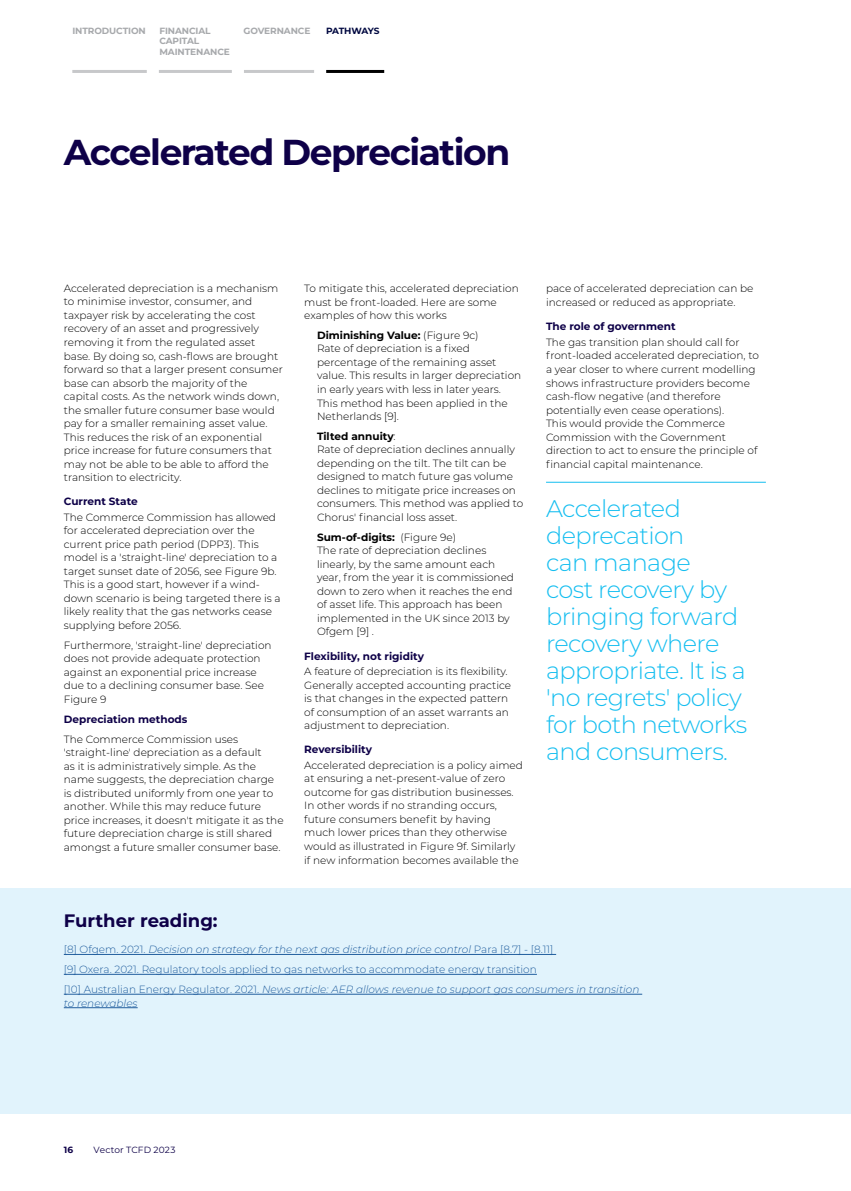
<style>
.page{position:relative;width:851px;height:1191px;background:#fff}
.page>*{position:absolute;margin:0;border:0;box-sizing:border-box;transform-origin:0 0}
.t1{font:700 36px "Montserrat";letter-spacing:-.04em;color:#0e0048}
.t2{font:300 24px/27px "Montserrat";letter-spacing:-.025em;color:#15bef0}
.t3{font:700 18px "Montserrat";color:#0e0048}
.t4{font:300 10.5px/13.5px "Montserrat";color:#000}
.t5{font:300 10.5px/20px "Montserrat";color:#215e9e}
.t6{font:700 10.5px "Montserrat";color:#0e0048}
.t7{font:italic 300 10.5px "Montserrat";color:#215e9e}
.t8{font:700 9px/10.5px "Montserrat";letter-spacing:-.01em;color:#a7a9ac}
.t9{font:9px "Montserrat";letter-spacing:.015em;color:#0e0048}
.t10{font:700 9px "Montserrat";letter-spacing:-.045em;color:#000840}
.t11{font:700 9px "Montserrat";color:#0e0048}
.s1{font-weight:700}
.s2{font-style:italic}
</style>
<div class="page">
<div style="left:0;top:888px;width:850px;height:225px;background:#e1f3fc"></div>
<hr style="left:64px;top:954px;width:492px;height:1px;background:#215e9e">
<hr style="left:64px;top:974px;width:473px;height:1px;background:#215e9e">
<hr style="left:64px;top:994px;width:578px;height:1px;background:#215e9e">
<hr style="left:64px;top:1007px;width:74px;height:1px;background:#215e9e">
<hr style="left:72px;top:70px;width:75px;height:3px;background:#c7c8ca">
<hr style="left:159px;top:70px;width:73px;height:3px;background:#c7c8ca">
<hr style="left:244px;top:70px;width:70px;height:3px;background:#c7c8ca">
<hr style="left:326px;top:70px;width:58px;height:3px;background:#000">
<hr style="left:546px;top:482px;width:219px;height:1px;background:#15bef0">
<p class="t8" style="left:72px;top:25px;width:75px">INTRODUCTION</p>
<p class="t8" style="left:159px;top:25px;width:72px">FINANCIAL<br>CAPITAL<br>MAINTENANCE</p>
<p class="t8" style="left:243px;top:25px;width:68px">GOVERNANCE</p>
<p class="t10" style="left:326px;top:24px;width:55px">PATHWAYS</p>
<h1 class="t1" style="left:64px;top:128px;width:448px">Accelerated Depreciation</h1>
<p class="t4" style="left:64px;top:281px;width:220px">Accelerated depreciation is a mechanism to minimise investor, consumer, and taxpayer risk by accelerating the cost recovery of an asset and progressively removing it from the regulated asset base. By doing so, cash-flows are brought forward so that a larger present consumer base can absorb the majority of the capital costs. As the network winds down, the smaller future consumer base would pay for a smaller remaining asset value.<br>This reduces the risk of an exponential price increase for future consumers that may not be able to be able to afford the transition to electricity.</p>
<p class="t6" style="left:64px;top:494px;width:75px">Current State</p>
<p class="t4" style="left:64px;top:510px;width:218px">The Commerce Commission has allowed for accelerated depreciation over the current price path period (DPP3). This model is a 'straight-line' depreciation to a target sunset date of 2056, see Figure 9b.<br>This is a good start, however if a wind&shy;down scenario is being targeted there is a likely reality that the gas networks cease supplying before 2056.</p>
<p class="t4" style="left:64px;top:638px;width:209px">Furthermore, 'straight-line' depreciation does not provide adequate protection against an exponential price increase due to a declining consumer base. See Figure 9</p>
<p class="t6" style="left:64px;top:712px;width:125px">Depreciation methods</p>
<p class="t4" style="left:64px;top:732px;width:221px">The Commerce Commission uses 'straight-line' depreciation as a default<br>as it is administratively simple. As the name suggests, the depreciation charge is distributed uniformly from one year to another. While this may reduce future price increases, it doesn't mitigate it as the future depreciation charge is still shared amongst a future smaller consumer base.</p>
<p class="t4" style="left:304px;top:281px;width:216px">To mitigate this, accelerated depreciation must be front-loaded. Here are some examples of how this works</p>
<p class="t4" style="left:317px;top:328px;width:206px"><span class="s1">Diminishing Value:</span> (Figure 9c)<br>Rate of depreciation is a fixed percentage of the remaining asset value. This results in larger depreciation in early years with less in later years.<br>This method has been applied in the Netherlands [9].</p>
<p class="t4" style="left:317px;top:429px;width:208px"><span class="s1">Tilted annuity</span>:<br>Rate of depreciation declines annually depending on the tilt. The tilt can be designed to match future gas volume declines to mitigate price increases on consumers. This method was applied to Chorus' financial loss asset.</p>
<p class="t4" style="left:317px;top:530px;width:198px"><span class="s1">Sum-of-digits:</span> (Figure 9e)<br>The rate of depreciation declines linearly, by the same amount each year, from the year it is commissioned down to zero when it reaches the end of asset life. This approach has been implemented in the UK since 2013 by<br>Ofgem [9] .</p>
<p class="t6" style="left:304px;top:649px;width:121px">Flexibility, not rigidity</p>
<p class="t4" style="left:304px;top:664px;width:208px">A feature of depreciation is its flexibility.<br>Generally accepted accounting practice is that changes in the expected pattern of consumption of an asset warrants an adjustment to depreciation.</p>
<p class="t6" style="left:304px;top:742px;width:69px">Reversibility</p>
<p class="t4" style="left:304px;top:758px;width:220px">Accelerated depreciation is a policy aimed at ensuring a net-present-value of zero outcome for gas distribution businesses.<br>In other words if no stranding occurs, future consumers benefit by having much lower prices than they otherwise would as illustrated in Figure 9f. Similarly if new information becomes available the</p>
<p class="t4" style="left:546px;top:281px;width:209px;line-height:14.2px">pace of accelerated depreciation can be increased or reduced as appropriate.</p>
<p class="t6" style="left:546px;top:320px;width:131px">The role of government</p>
<p class="t4" style="left:546px;top:335px;width:214px">The gas transition plan should call for front-loaded accelerated depreciation, to a year closer to where current modelling shows infrastructure providers become cash-flow negative (and therefore potentially even cease operations).<br>This would provide the Commerce Commission with the Government direction to act to ensure the principle of financial capital maintenance.</p>
<h2 class="t2" style="left:546px;top:494px;width:202px">Accelerated deprecation<br>can manage<br>cost recovery by bringing forward recovery where appropriate. It is a 'no regrets' policy for both networks and consumers.</h2>
<h3 class="t3" style="left:64px;top:908px;width:155px">Further reading:</h3>
<p class="t5" style="left:64px;top:939px;width:577px">[8] Ofgem. 2021. <span class="s2">Decision on strategy for the next gas distribution price control</span> Para [8.7] - [8.11]<br>[9] Oxera. 2021. Regulatory tools applied to gas networks to accommodate energy transition<br>[10] Australian Energy Regulator. 2021. <span class="s2">News article: AER allows revenue to support gas consumers in transition</span></p>
<p class="t7" style="left:64px;top:995px;width:75px">to renewables</p>
<p class="t11" style="left:64px;top:1143px;width:11px">16</p>
<p class="t9" style="left:94px;top:1143px;width:83px">Vector TCFD 2023</p>
</div>
